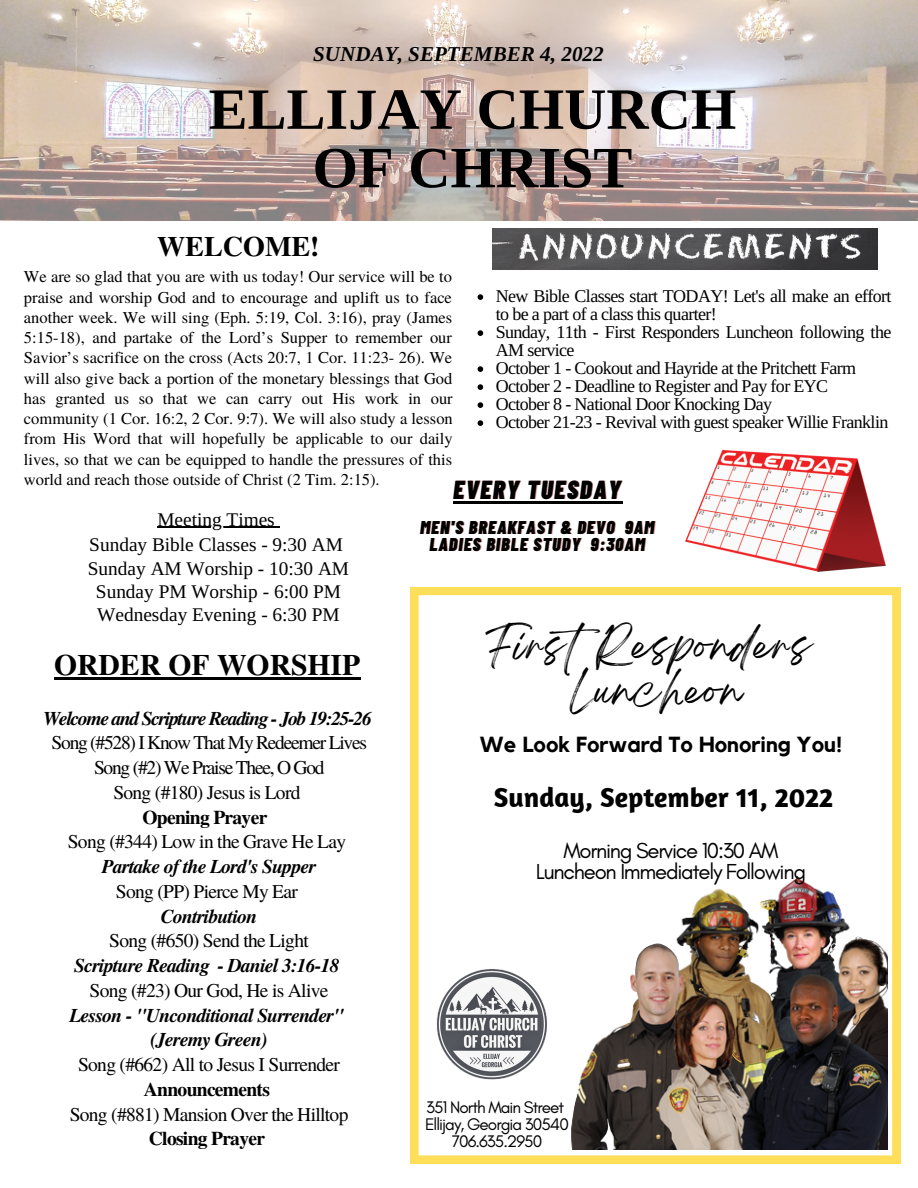
<style>
.page{position:relative;width:918px;height:1188px;background:#fff}
.page>*{position:absolute;margin:0;border:0;box-sizing:border-box;transform-origin:0 0}
.t1{font:700 58.5px/58.5px "Libra Serif Modern";color:#000;text-align:center}
.t2{font:36px/45px "Breathing";letter-spacing:.04em;color:#000;text-align:center}
.t3{font:700 29.7px "Te X Gyre Termes";color:#000}
.t4{font:700 28.2px "Te X Gyre Termes";color:#000}
.t5{font:700 27.75px "Amaranth";color:#000}
.t6{font:italic 900 25.95px "Barlow Condensed";letter-spacing:.05em;color:#000}
.t7{font:22.05px/21.3px "Glacial Indifference";letter-spacing:-.055em;color:#000;text-align:center}
.t8{font:700 21.75px "Kollektif";color:#000}
.t9{font:italic 700 21.15px "Libra Serif Modern";color:#000}
.t10{font:19.5px "Te X Gyre Termes";letter-spacing:-.035em;color:#000}
.t11{font:italic 700 19.5px/24.8px "Te X Gyre Termes";letter-spacing:-.035em;color:#000;text-align:center}
.t12{font:19.5px/24.8px "Te X Gyre Termes";letter-spacing:-.065em;color:#000;text-align:center}
.t13{font:700 19.5px "Te X Gyre Termes";letter-spacing:-.035em;color:#000}
.t14{font:italic 700 19.5px "Te X Gyre Termes";letter-spacing:-.065em;color:#000}
.t15{font:19.35px/23.4px "Libra Serif Modern";color:#000;text-align:center}
.t16{font:italic 900 18.45px/17px "Barlow Condensed";letter-spacing:.05em;color:#000;text-align:center}
.t17{font:18px/18px "Libra Serif Modern";letter-spacing:-.035em;color:#000}
.t18{font:17.1px/16.8px "Glacial Indifference";letter-spacing:-.055em;color:#000;text-align:center}
.t19{font:16.5px/20.2px "Te X Gyre Termes";color:#000;text-align:justify}
.s1{color:rgb(211 47 35/.42)}
</style>
<div class="page">
<img style="left:1px;top:0;width:917px;height:221px">
<img style="left:493px;top:228px;width:385px;height:42px">
<svg style="left:411px;top:587px;width:489px;height:576px"></svg>
<img style="left:559px;top:876px;width:329px;height:273px">
<img style="left:434px;top:966px;width:116px;height:117px">
<img style="left:685px;top:451px;width:201px;height:120px">
<svg style="left:478px;top:294px;width:5px;height:6px"></svg>
<svg style="left:478px;top:330px;width:5px;height:6px"></svg>
<svg style="left:478px;top:366px;width:5px;height:6px"></svg>
<svg style="left:478px;top:384px;width:5px;height:6px"></svg>
<svg style="left:478px;top:402px;width:5px;height:6px"></svg>
<svg style="left:478px;top:420px;width:5px;height:6px"></svg>
<hr style="left:454px;top:502px;width:169px;height:2px;background:#000">
<hr style="left:453px;top:501px;width:169px;height:2px;background:#000">
<hr style="left:157px;top:527px;width:118px;height:1px;background:#000">
<hr style="left:54px;top:677px;width:306px;height:3px;background:#000">
<p class="t9" style="left:313px;top:42px;width:292px">SUNDAY, SEPTEMBER 4, 2022</p>
<h1 class="t1" style="left:209px;top:80px;width:529px">ELLIJAY CHURCH<br>OF CHRIST</h1>
<h3 class="t4" style="left:157px;top:224px;width:164px">WELCOME!</h3>
<p class="t19" style="left:24px;top:266px;width:430px">We are so glad that you are with us today! Our service will be to praise and worship God and to encourage and uplift us to face another week. We will sing (Eph. 5:19, Col. 3:16), pray (James 5:15-18), and partake of the Lord’s Supper to remember our Savior’s sacrifice on the cross (Acts 20:7, 1 Cor. 11:23- 26). We will also give back a portion of the monetary blessings that God has granted us so that we can carry out His work in our community (1 Cor. 16:2, 2 Cor. 9:7). We will also study a lesson from His Word that will hopefully be applicable to our daily lives, so that we can be equipped to handle the pressures of this world and reach those outside of Christ (2 Tim. 2:15).</p>
<p class="t17" style="left:496px;top:287px;width:397px">New Bible Classes start TODAY! Let's all make an effort to be a part of a class this quarter!<br>Sunday, 11th - First Responders Luncheon following the AM service<br>October 1 - Cookout and Hayride at the Pritchett Farm October 2 - Deadline to Register and Pay for EYC<br>October 8 - National Door Knocking Day<br>October 21-23 - Revival with guest speaker Willie Franklin</p>
<h3 class="t6" style="left:453px;top:473px;width:169px">EVERY TUESDAY</h3>
<p class="t16" style="left:420px;top:518px;width:237px">MEN'S BREAKFAST &amp; DEVO <span class="s1">9AM<br></span>LADIES BIBLE STUDY 9:30AM</p>
<p class="t15" style="left:89px;top:507px;width:255px;line-height:25.7px">Meeting Times<br>Sunday Bible Classes - 9:30 AM</p>
<p class="t15" style="left:88px;top:557px;width:263px">Sunday AM Worship - 10:30 AM<br>Sunday PM Worship - 6:00 PM<br>Wednesday Evening - 6:30 PM</p>
<h2 class="t2" style="left:485px;top:633px;width:327px">FirstResponders<br>Luncheon</h2>
<h3 class="t3" style="left:54px;top:642px;width:308px">ORDER OF WORSHIP</h3>
<p class="t14" style="left:43px;top:703px;width:330px">Welcome and Scripture Reading - Job 19:25-26</p>
<p class="t12" style="left:52px;top:729px;width:317px">Song (#528) I Know That My Redeemer Lives<br>Song (#2) We Praise Thee, O God<br>Song (#180) Jesus is Lord</p>
<p class="t13" style="left:142px;top:802px;width:126px">Opening Prayer</p>
<p class="t10" style="left:68px;top:828px;width:280px">Song (#344) Low in the Grave He Lay</p>
<p class="t11" style="left:102px;top:853px;width:216px">Partake of the Lord's Supper</p>
<p class="t10" style="left:116px;top:877px;width:184px">Song (PP) Pierce My Ear</p>
<p class="t11" style="left:161px;top:903px;width:98px">Contribution</p>
<p class="t10" style="left:109px;top:927px;width:201px">Song (#650) Send the Light</p>
<p class="t11" style="left:74px;top:952px;width:267px">Scripture Reading - Daniel 3:16-18</p>
<p class="t10" style="left:90px;top:976px;width:240px">Song (#23) Our God, He is Alive</p>
<p class="t11" style="left:70px;top:1002px;width:276px">Lesson - "Unconditional Surrender" (Jeremy Green)</p>
<p class="t10" style="left:78px;top:1050px;width:263px">Song (#662) All to Jesus I Surrender</p>
<p class="t13" style="left:144px;top:1074px;width:128px">Announcements</p>
<p class="t10" style="left:70px;top:1100px;width:280px">Song (#881) Mansion Over the Hilltop</p>
<p class="t13" style="left:149px;top:1123px;width:118px">Closing Prayer</p>
<h3 class="t8" style="left:480px;top:734px;width:364px">We Look Forward To Honoring You!</h3>
<h3 class="t5" style="left:494px;top:779px;width:341px">Sunday, September 11, 2022</h3>
<h3 class="t7" style="left:536px;top:839px;width:272px">Morning Service 10:30 AM<br>Luncheon Immediately Following</h3>
<p class="t18" style="left:425px;top:1099px;width:145px">351 North Main Street<br>Ellijay, Georgia 30540<br>706.635.2950</p>
</div>
